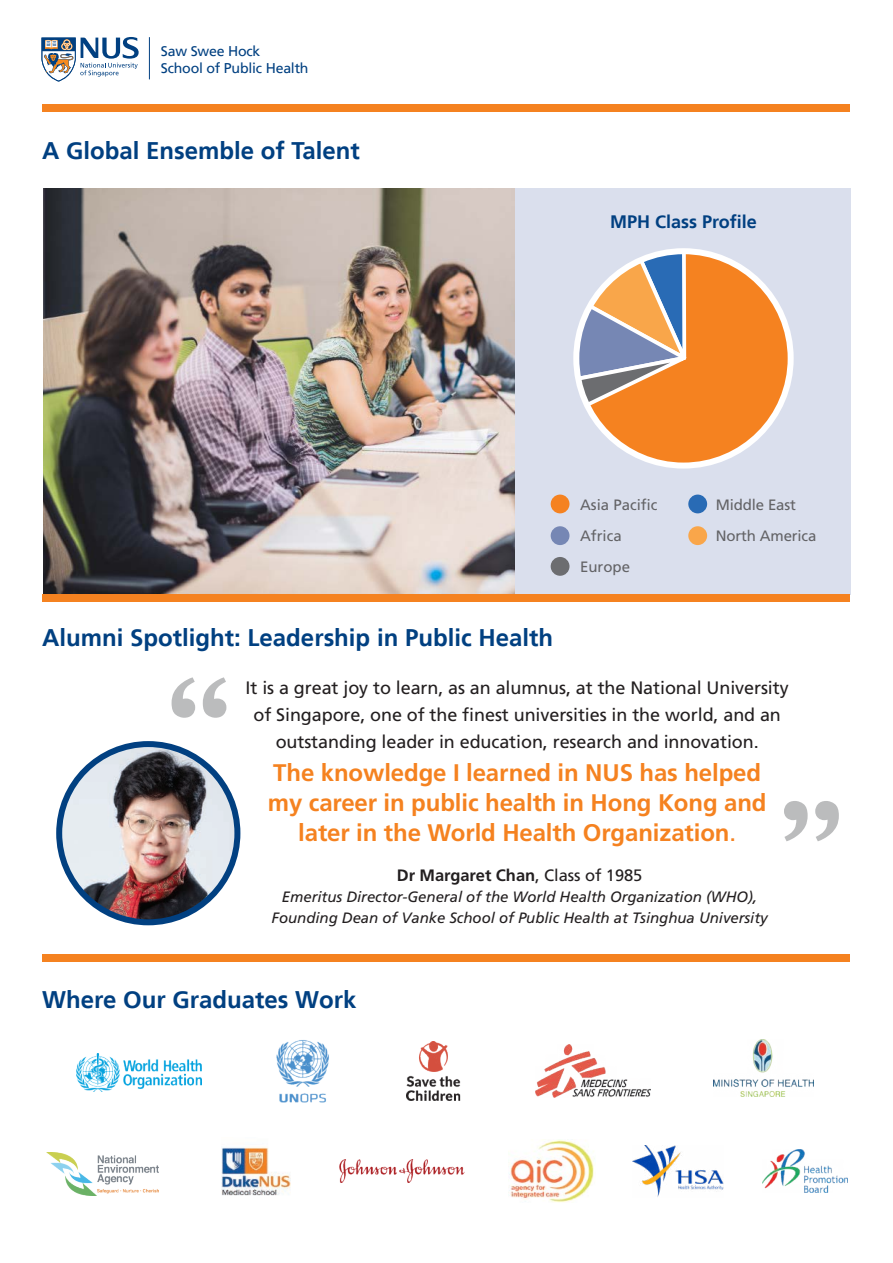
<style>
.page{position:relative;width:893px;height:1263px;background:#fff}
.page>*{position:absolute;margin:0;border:0;box-sizing:border-box;transform-origin:0 0}
.t1{font:700 24px/30px "Frutiger LT Std";letter-spacing:-.005em;color:#f58220;text-align:center}
.t2{font:700 24px "Frutiger LT";color:#014081}
.t3{font:18px/27px "Frutiger LT Std";letter-spacing:-.005em;color:#231f20;text-align:center}
.t4{font:700 18px "Frutiger LT";color:#014081}
.t5{font:700 16.5px "Frutiger LT Std";letter-spacing:-.005em;color:#231f20}
.t6{font:italic 15px/21px "Frutiger LT Std";letter-spacing:-.005em;color:#231f20;text-align:center}
.t7{font:15px/30.9px "Frutiger LT Std";letter-spacing:-.01em;color:#636366}
.t8{font:14.1px/17px "Frutiger LT";letter-spacing:-.015em;color:#014081}
.s1{font-weight:400}
</style>
<div class="page">
<div style="left:515px;top:188px;width:335px;height:407px;background:#dadfed"></div>
<svg style="left:41px;top:37px;width:98px;height:45px"></svg>
<hr style="left:149px;top:37px;width:1px;height:42px;background:#014081">
<div style="left:43px;top:104px;width:807px;height:8px;background:#f58220"></div>
<img style="left:44px;top:188px;width:471px;height:406px">
<div style="left:43px;top:954px;width:807px;height:7px;background:#f58220"></div>
<img style="left:339px;top:1160px;width:125px;height:23px">
<img style="left:276px;top:1040px;width:53px;height:63px">
<img style="left:762px;top:1149px;width:86px;height:44px">
<img style="left:714px;top:1040px;width:99px;height:56px">
<img style="left:222px;top:1147px;width:68px;height:49px">
<img style="left:508px;top:1140px;width:87px;height:63px">
<img style="left:633px;top:1145px;width:91px;height:52px">
<img style="left:77px;top:1053px;width:124px;height:38px">
<img style="left:406px;top:1041px;width:55px;height:59px">
<img style="left:536px;top:1044px;width:115px;height:53px">
<img style="left:47px;top:1153px;width:111px;height:42px">
<img style="left:59px;top:747px;width:178px;height:175px">
<div style="left:56px;top:741px;width:184px;height:184px;border:6px solid #014081;border-radius:50%"></div>
<div style="left:43px;top:594px;width:807px;height:7px;background:#f58220"></div>
<div style="left:576px;top:251px;width:215px;height:215px;background:#f58220;border-radius:50%"></div>
<svg style="left:580px;top:255px;width:132px;height:160px"></svg>
<div style="left:573px;top:248px;width:221px;height:221px;border:6px solid #fff;border-radius:50%"></div>
<div style="left:551px;top:495px;width:18px;height:18px;background:#f58220;border-radius:50%"></div>
<div style="left:551px;top:526px;width:18px;height:19px;background:#7687b4;border-radius:50%"></div>
<div style="left:688px;top:495px;width:19px;height:18px;background:#296bb5;border-radius:50%"></div>
<div style="left:688px;top:526px;width:19px;height:19px;background:#f9a64a;border-radius:50%"></div>
<div style="left:551px;top:557px;width:18px;height:19px;background:#6c6d70;border-radius:50%"></div>
<svg style="left:172px;top:677px;width:54px;height:41px"></svg>
<svg style="left:784px;top:801px;width:55px;height:40px"></svg>
<p class="t8" style="left:161px;top:42px;width:149px">Saw Swee Hock<br>School of Public Health</p>
<h1 class="t2" style="left:42px;top:137px;width:319px">A Global Ensemble of Talent</h1>
<p class="t4" style="left:610px;top:211px;width:148px">MPH Class Profile</p>
<h1 class="t2" style="left:42px;top:624px;width:512px">Alumni Spotlight: Leadership in Public Health</h1>
<p class="t7" style="left:580px;top:489px;width:79px">Asia Pacific<br>Africa<br>Europe</p>
<p class="t7" style="left:716px;top:489px;width:102px">Middle East<br>North America</p>
<p class="t3" style="left:246px;top:675px;width:545px">It is a great joy to learn, as an alumnus, at the National University of Singapore, one of the finest universities in the world, and an outstanding leader in education, research and innovation.</p>
<h1 class="t1" style="left:268px;top:758px;width:500px">The knowledge I learned in NUS has helped my career in public health in Hong Kong and later in the World Health Organization<span class="s1">.</span></h1>
<p class="t5" style="left:397px;top:865px;width:247px">Dr Margaret Chan<span class="s1">, Class of 1985</span></p>
<p class="t6" style="left:272px;top:886px;width:498px">Emeritus Director-General of the World Health Organization (WHO),<br>Founding Dean of Vanke School of Public Health at Tsinghua University</p>
<h1 class="t2" style="left:42px;top:986px;width:316px">Where Our Graduates Work</h1>
</div>
